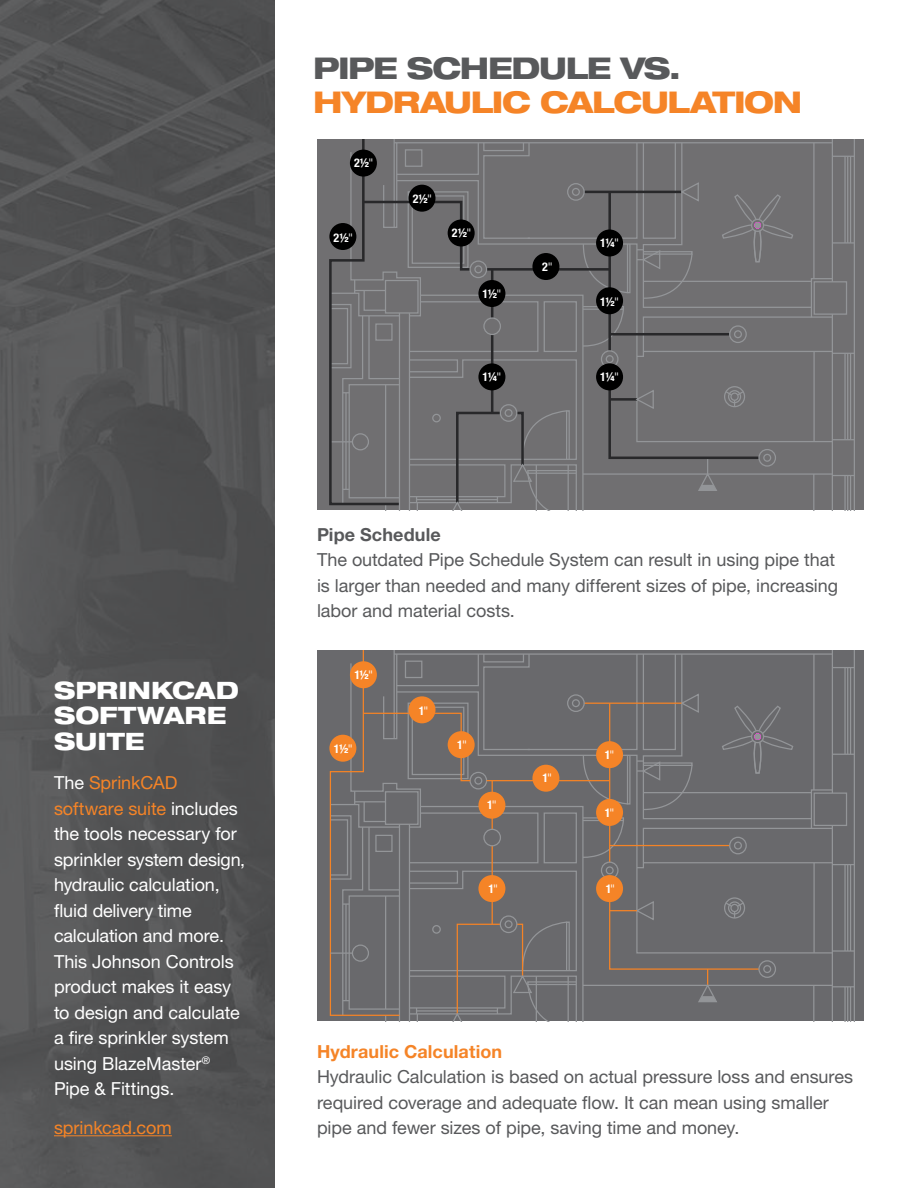
<style>
.page{position:relative;width:918px;height:1188px;background:#fff}
.page>*{position:absolute;margin:0;border:0;box-sizing:border-box;transform-origin:0 0}
.t1{font:800 expanded 30px "Helvetica Neue LT Pro";letter-spacing:-.045em;color:#f58427}
.t2{font:800 expanded 30px "Helvetica Neue LT Pro";letter-spacing:-.045em;color:#58595b}
.t3{font:800 expanded 24px/25.5px "Helvetica Neue LT Pro";color:#fff}
.t4{font:18px/25.5px "Helvetica Neue LT Pro";letter-spacing:-.005em;color:#58595b}
.t5{font:18px/25.5px "Helvetica Neue LT Pro";letter-spacing:-.005em;color:#fff}
.t6{font:700 18px "Helvetica Neue LT Pro";letter-spacing:.005em;color:#f58427}
.t7{font:18px "Helvetica Neue LT Pro";letter-spacing:-.005em;color:#f58427}
.t8{font:700 18px "Helvetica Neue LT Pro";letter-spacing:.01em;color:#58595b}
.t9{font:700 condensed 12px "Helvetica Neue LT Std";letter-spacing:-.025em;color:#fff}
.s1{color:#f58427}
.s2{font-weight:400}
</style>
<div class="page">
<img style="left:0;top:0;width:274px;height:1188px">
<div style="left:317px;top:139px;width:547px;height:371px;background:#706f71"></div>
<div style="left:814px;top:281px;width:33px;height:34px;border:1px solid #939598"></div>
<hr style="left:832px;top:139px;width:1px;height:143px;background:#939598">
<hr style="left:813px;top:143px;width:2px;height:136px;background:#939598">
<hr style="left:394px;top:142px;width:438px;height:1px;background:#939598">
<svg style="left:813px;top:179px;width:21px;height:264px"></svg>
<hr style="left:832px;top:314px;width:1px;height:196px;background:#939598">
<hr style="left:813px;top:474px;width:1px;height:36px;background:#939598">
<hr style="left:583px;top:473px;width:249px;height:2px;background:#939598">
<hr style="left:643px;top:351px;width:189px;height:1px;background:#939598">
<hr style="left:813px;top:351px;width:2px;height:91px;background:#939598">
<svg style="left:833px;top:439px;width:21px;height:1px"></svg>
<hr style="left:854px;top:139px;width:1px;height:371px;background:#939598">
<svg style="left:833px;top:156px;width:21px;height:1px"></svg>
<hr style="left:832px;top:242px;width:22px;height:2px;background:#939598">
<hr style="left:844px;top:156px;width:2px;height:87px;background:#939598">
<hr style="left:847px;top:156px;width:1px;height:87px;background:#939598">
<hr style="left:850px;top:156px;width:1px;height:87px;background:#939598">
<hr style="left:844px;top:353px;width:2px;height:87px;background:#939598">
<hr style="left:847px;top:353px;width:1px;height:87px;background:#939598">
<hr style="left:850px;top:353px;width:1px;height:87px;background:#939598">
<svg style="left:833px;top:353px;width:21px;height:1px"></svg>
<hr style="left:844px;top:476px;width:2px;height:34px;background:#939598">
<hr style="left:847px;top:476px;width:1px;height:34px;background:#939598">
<hr style="left:850px;top:476px;width:1px;height:34px;background:#939598">
<svg style="left:833px;top:475px;width:21px;height:1px"></svg>
<svg style="left:329px;top:139px;width:484px;height:371px"></svg>
<hr style="left:399px;top:313px;width:1px;height:197px;background:#939598">
<div style="left:350px;top:150px;width:27px;height:27px;background:#000;border-radius:50%"></div>
<div style="left:329px;top:223px;width:27px;height:27px;background:#000;border-radius:50%"></div>
<div style="left:409px;top:185px;width:27px;height:27px;background:#000;border-radius:50%"></div>
<div style="left:448px;top:220px;width:27px;height:27px;background:#000;border-radius:50%"></div>
<div style="left:532px;top:253px;width:27px;height:27px;background:#000;border-radius:50%"></div>
<div style="left:596px;top:230px;width:27px;height:26px;background:#000;border-radius:50%"></div>
<div style="left:596px;top:287px;width:27px;height:27px;background:#000;border-radius:50%"></div>
<div style="left:596px;top:363px;width:27px;height:27px;background:#000;border-radius:50%"></div>
<div style="left:478px;top:363px;width:27px;height:27px;background:#000;border-radius:50%"></div>
<div style="left:478px;top:280px;width:27px;height:27px;background:#000;border-radius:50%"></div>
<div style="left:317px;top:650px;width:547px;height:371px;background:#69696c"></div>
<div style="left:814px;top:792px;width:33px;height:34px;border:1px solid #939598"></div>
<hr style="left:832px;top:650px;width:1px;height:143px;background:#939598">
<hr style="left:813px;top:654px;width:2px;height:136px;background:#939598">
<hr style="left:394px;top:653px;width:438px;height:2px;background:#939598">
<svg style="left:813px;top:691px;width:21px;height:263px"></svg>
<hr style="left:832px;top:825px;width:1px;height:196px;background:#939598">
<hr style="left:813px;top:985px;width:1px;height:36px;background:#939598">
<hr style="left:583px;top:985px;width:249px;height:1px;background:#939598">
<hr style="left:643px;top:862px;width:189px;height:1px;background:#939598">
<hr style="left:813px;top:863px;width:2px;height:90px;background:#939598">
<hr style="left:832px;top:950px;width:22px;height:2px;background:#939598">
<hr style="left:854px;top:650px;width:1px;height:371px;background:#939598">
<svg style="left:833px;top:667px;width:21px;height:1px"></svg>
<svg style="left:832px;top:754px;width:22px;height:1px"></svg>
<hr style="left:844px;top:668px;width:2px;height:86px;background:#939598">
<hr style="left:847px;top:668px;width:1px;height:86px;background:#939598">
<hr style="left:850px;top:668px;width:1px;height:86px;background:#939598">
<hr style="left:844px;top:865px;width:2px;height:86px;background:#939598">
<hr style="left:847px;top:865px;width:1px;height:86px;background:#939598">
<hr style="left:850px;top:865px;width:1px;height:86px;background:#939598">
<svg style="left:833px;top:864px;width:21px;height:1px"></svg>
<hr style="left:844px;top:987px;width:2px;height:34px;background:#939598">
<hr style="left:847px;top:987px;width:1px;height:34px;background:#939598">
<hr style="left:850px;top:987px;width:1px;height:34px;background:#939598">
<svg style="left:833px;top:986px;width:21px;height:1px"></svg>
<svg style="left:329px;top:650px;width:484px;height:371px"></svg>
<div style="left:483px;top:829px;width:18px;height:17px;border:1px solid #939598;border-radius:50%"></div>
<div style="left:350px;top:661px;width:27px;height:27px;background:#f58427;border-radius:50%"></div>
<div style="left:329px;top:735px;width:27px;height:27px;background:#f58427;border-radius:50%"></div>
<div style="left:409px;top:696px;width:27px;height:27px;background:#f58427;border-radius:50%"></div>
<div style="left:448px;top:731px;width:27px;height:27px;background:#f58427;border-radius:50%"></div>
<div style="left:532px;top:765px;width:27px;height:27px;background:#f58427;border-radius:50%"></div>
<div style="left:596px;top:741px;width:27px;height:27px;background:#f58427;border-radius:50%"></div>
<div style="left:596px;top:799px;width:27px;height:27px;background:#f58427;border-radius:50%"></div>
<div style="left:596px;top:875px;width:27px;height:27px;background:#f58427;border-radius:50%"></div>
<div style="left:478px;top:875px;width:27px;height:27px;background:#f58427;border-radius:50%"></div>
<div style="left:478px;top:792px;width:27px;height:27px;background:#f58427;border-radius:50%"></div>
<hr style="left:54px;top:1135px;width:118px;height:1px;background:#f58427">
<h2 class="t3" style="left:54px;top:677px;width:186px">SPRINKCAD<br>SOFTWARE<br>SUITE</h2>
<p class="t5" style="left:54px;top:770px;width:193px">The <span class="s1">SprinkCAD software suite</span> includes the tools necessary for sprinkler system design, hydraulic calculation, fluid delivery time calculation and more.<br>This Johnson Controls product makes it easy to design and calculate a fire sprinkler system using BlazeMaster<sup>®<br></sup>Pipe &amp; Fittings.</p>
<p class="t7" style="left:54px;top:1117px;width:119px">sprinkcad.com</p>
<h1 class="t2" style="left:313px;top:49px;width:369px">PIPE SCHEDULE VS.</h1>
<h1 class="t1" style="left:313px;top:83px;width:491px">HYDRAULIC CALCULATION</h1>
<p class="t9" style="left:354px;top:156px;width:21px">2½<span class="s2">"</span></p>
<p class="t9" style="left:334px;top:230px;width:21px">2½<span class="s2">"</span></p>
<p class="t9" style="left:413px;top:192px;width:21px">2½<span class="s2">"</span></p>
<p class="t9" style="left:452px;top:226px;width:21px">2½<span class="s2">"</span></p>
<p class="t9" style="left:483px;top:286px;width:20px">1½<span class="s2">"</span></p>
<p class="t9" style="left:483px;top:370px;width:20px">1¼<span class="s2">"</span></p>
<p class="t9" style="left:542px;top:259px;width:12px">2<span class="s2">"</span></p>
<p class="t9" style="left:600px;top:236px;width:20px">1¼<span class="s2">"</span></p>
<p class="t9" style="left:600px;top:294px;width:20px">1½<span class="s2">"</span></p>
<p class="t9" style="left:600px;top:370px;width:20px">1¼<span class="s2">"</span></p>
<p class="t8" style="left:317px;top:523px;width:125px">Pipe Schedule</p>
<p class="t4" style="left:317px;top:547px;width:523px">The outdated Pipe Schedule System can result in using pipe that is larger than needed and many different sizes of pipe, increasing labor and material costs.</p>
<p class="t9" style="left:354px;top:668px;width:20px">1½<span class="s2">"</span></p>
<p class="t9" style="left:334px;top:742px;width:20px">1½<span class="s2">"</span></p>
<p class="t9" style="left:419px;top:703px;width:11px">1<span class="s2">"</span></p>
<p class="t9" style="left:457px;top:737px;width:11px">1<span class="s2">"</span></p>
<p class="t9" style="left:487px;top:798px;width:11px">1<span class="s2">"</span></p>
<p class="t9" style="left:489px;top:881px;width:11px">1<span class="s2">"</span></p>
<p class="t9" style="left:543px;top:771px;width:11px">1<span class="s2">"</span></p>
<p class="t9" style="left:605px;top:747px;width:11px">1<span class="s2">"</span></p>
<p class="t9" style="left:605px;top:806px;width:11px">1<span class="s2">"</span></p>
<p class="t9" style="left:606px;top:881px;width:11px">1<span class="s2">"</span></p>
<p class="t6" style="left:317px;top:1040px;width:187px">Hydraulic Calculation</p>
<p class="t4" style="left:317px;top:1064px;width:538px">Hydraulic Calculation is based on actual pressure loss and ensures required coverage and adequate flow. It can mean using smaller pipe and fewer sizes of pipe, saving time and money.</p>
</div>
